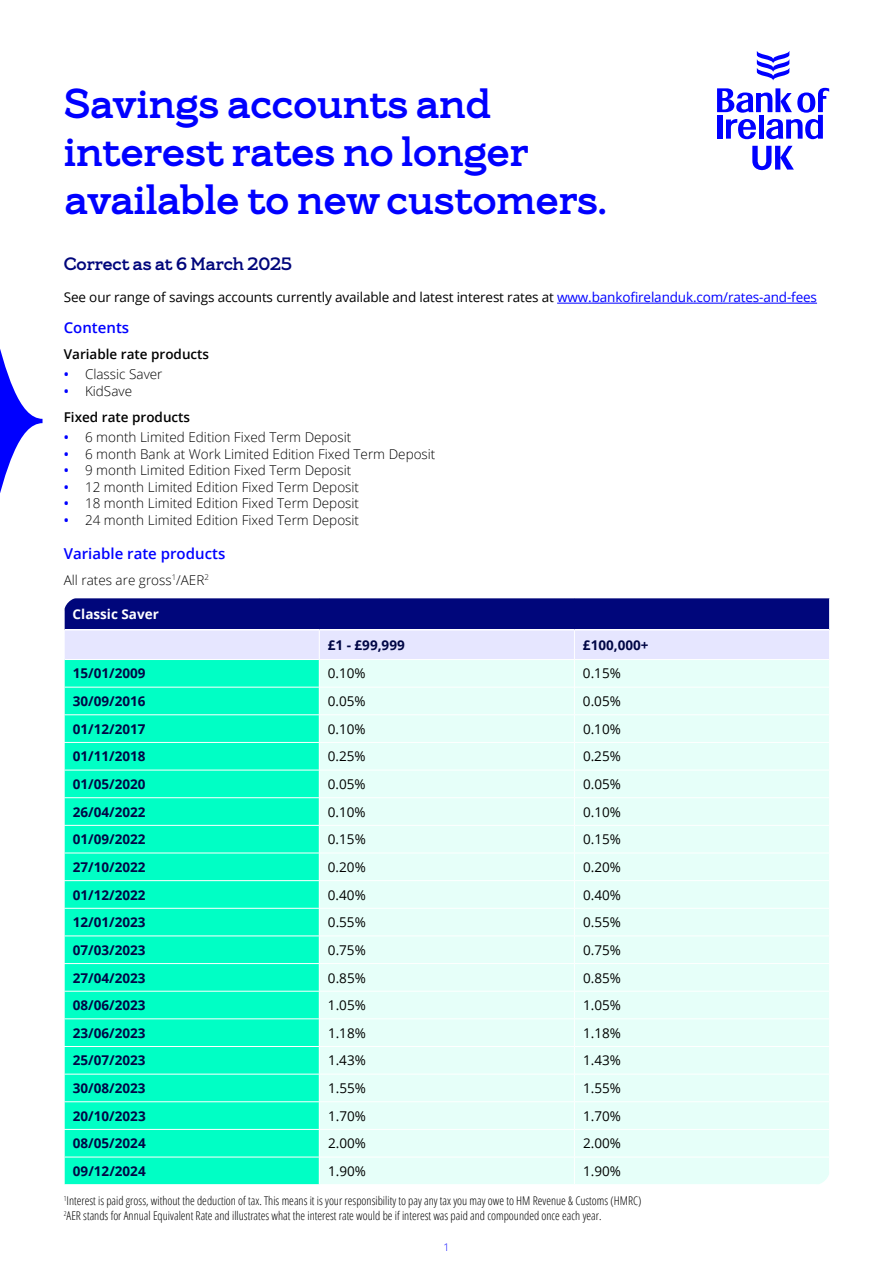
<style>
.page{position:relative;width:893px;height:1263px;background:#fff}
.page>*{position:absolute;margin:0;border:0;box-sizing:border-box;transform-origin:0 0}
.Title_Header{font:700 42px/48px "Bankof Ireland Serif";color:#00f}
.Main_Body_Header{font:700 18px "Bankof Ireland Serif";color:#00067b}
.Main_Body_Sub_Header{font:600 15px "Open Sans";color:#00f}
.Main_Body{font:13.5px "Open Sans";letter-spacing:-.01em;color:#000}
.Main_Body-2{font:300 13.5px "Open Sans";color:#000}
.t1{font:700 13.5px "Open Sans";color:#000645}
.Main_Body_Header-2{font:600 13.5px "Open Sans";color:#000}
.t2{font:700 13.5px "Open Sans";color:#fff}
.t3{font:300 condensed 12px/14.1px "Open Sans";color:#000}
.t4{font:300 10.5px "Open Sans";color:#00f}
.s1{color:#00f}
.s2{font-weight:600;color:#00f}
</style>
<div class="page">
<div style="left:64px;top:598px;width:766px;height:32px;background:#00067b"></div>
<hr style="left:64px;top:598px;width:1px;height:32px;background:#fff">
<hr style="left:829px;top:598px;width:1px;height:32px;background:#fff">
<svg style="left:64px;top:630px;width:765px;height:554px;background:#a4fdea"></svg>
<hr style="left:65px;top:629px;width:254px;height:1px;background:#fff">
<hr style="left:319px;top:629px;width:255px;height:1px;background:#fff">
<hr style="left:574px;top:629px;width:255px;height:1px;background:#fff">
<svg style="left:0;top:349px;width:43px;height:144px"></svg>
<hr style="left:557px;top:303px;width:260px;height:1px;background:#00f">
<svg style="left:717px;top:88px;width:112px;height:51px"></svg>
<svg style="left:757px;top:51px;width:32px;height:29px"></svg>
<svg style="left:752px;top:146px;width:42px;height:24px"></svg>
<p class="Title_Header" style="left:64px;top:80px;width:544px">Savings accounts and interest rates no longer available to new customers.</p>
<p class="Main_Body_Header" style="left:64px;top:253px;width:230px">Correct as at 6 March 2025</p>
<p class="Main_Body" style="left:64px;top:288px;width:755px">See our range of savings accounts currently available and latest interest rates at <span class="s1">www.bankofirelanduk.com/rates-and-fees</span></p>
<p class="Main_Body_Sub_Header" style="left:64px;top:317px;width:67px">Contents</p>
<p class="Main_Body_Header-2" style="left:64px;top:344px;width:147px">Variable rate products</p>
<p class="Main_Body-2" style="left:64px;top:365px;width:100px"><span class="s2">•</span> Classic Saver</p>
<p class="Main_Body-2" style="left:64px;top:382px;width:70px"><span class="s2">•</span> KidSave</p>
<p class="Main_Body_Header-2" style="left:64px;top:407px;width:128px">Fixed rate products</p>
<p class="Main_Body-2" style="left:64px;top:428px;width:289px"><span class="s2">•</span> 6 month Limited Edition Fixed Term Deposit</p>
<p class="Main_Body-2" style="left:64px;top:445px;width:373px"><span class="s2">•</span> 6 month Bank at Work Limited Edition Fixed Term Deposit</p>
<p class="Main_Body-2" style="left:64px;top:461px;width:289px"><span class="s2">•</span> 9 month Limited Edition Fixed Term Deposit</p>
<p class="Main_Body-2" style="left:64px;top:478px;width:297px"><span class="s2">•</span> 12 month Limited Edition Fixed Term Deposit</p>
<p class="Main_Body-2" style="left:64px;top:494px;width:297px"><span class="s2">•</span> 18 month Limited Edition Fixed Term Deposit</p>
<p class="Main_Body-2" style="left:64px;top:511px;width:297px"><span class="s2">•</span> 24 month Limited Edition Fixed Term Deposit</p>
<p class="Main_Body_Sub_Header" style="left:64px;top:543px;width:163px">Variable rate products</p>
<p class="Main_Body-2" style="left:64px;top:571px;width:147px">All rates are gross<sup>1</sup>/AER<sup>2</sup></p>
<p class="t2" style="left:73px;top:604px;width:88px">Classic Saver</p>
<p class="t1" style="left:328px;top:635px;width:78px">£1 - £99,999</p>
<p class="t1" style="left:583px;top:635px;width:67px">£100,000+</p>
<p class="t1" style="left:73px;top:664px;width:74px">15/01/2009</p>
<p class="Main_Body" style="left:328px;top:664px;width:39px">0.10%</p>
<p class="Main_Body" style="left:583px;top:664px;width:39px">0.15%</p>
<p class="t1" style="left:73px;top:692px;width:74px">30/09/2016</p>
<p class="Main_Body" style="left:328px;top:692px;width:39px">0.05%</p>
<p class="Main_Body" style="left:583px;top:692px;width:39px">0.05%</p>
<p class="t1" style="left:73px;top:719px;width:74px">01/12/2017</p>
<p class="Main_Body" style="left:328px;top:720px;width:39px">0.10%</p>
<p class="Main_Body" style="left:583px;top:720px;width:39px">0.10%</p>
<p class="t1" style="left:73px;top:747px;width:74px">01/11/2018</p>
<p class="Main_Body" style="left:328px;top:747px;width:39px">0.25%</p>
<p class="Main_Body" style="left:583px;top:747px;width:39px">0.25%</p>
<p class="t1" style="left:73px;top:775px;width:74px">01/05/2020</p>
<p class="Main_Body" style="left:328px;top:775px;width:39px">0.05%</p>
<p class="Main_Body" style="left:583px;top:775px;width:39px">0.05%</p>
<p class="t1" style="left:73px;top:802px;width:74px">26/04/2022</p>
<p class="Main_Body" style="left:328px;top:802px;width:39px">0.10%</p>
<p class="Main_Body" style="left:583px;top:802px;width:39px">0.10%</p>
<p class="t1" style="left:73px;top:830px;width:74px">01/09/2022</p>
<p class="Main_Body" style="left:328px;top:830px;width:39px">0.15%</p>
<p class="Main_Body" style="left:583px;top:830px;width:39px">0.15%</p>
<p class="t1" style="left:73px;top:857px;width:74px">27/10/2022</p>
<p class="Main_Body" style="left:328px;top:858px;width:39px">0.20%</p>
<p class="Main_Body" style="left:583px;top:858px;width:39px">0.20%</p>
<p class="t1" style="left:73px;top:885px;width:74px">01/12/2022</p>
<p class="Main_Body" style="left:328px;top:885px;width:39px">0.40%</p>
<p class="Main_Body" style="left:583px;top:885px;width:39px">0.40%</p>
<p class="t1" style="left:73px;top:913px;width:74px">12/01/2023</p>
<p class="Main_Body" style="left:328px;top:913px;width:39px">0.55%</p>
<p class="Main_Body" style="left:583px;top:913px;width:39px">0.55%</p>
<p class="t1" style="left:73px;top:940px;width:74px">07/03/2023</p>
<p class="Main_Body" style="left:328px;top:941px;width:39px">0.75%</p>
<p class="Main_Body" style="left:583px;top:941px;width:39px">0.75%</p>
<p class="t1" style="left:73px;top:968px;width:74px">27/04/2023</p>
<p class="Main_Body" style="left:328px;top:968px;width:39px">0.85%</p>
<p class="Main_Body" style="left:583px;top:968px;width:39px">0.85%</p>
<p class="t1" style="left:73px;top:996px;width:74px">08/06/2023</p>
<p class="Main_Body" style="left:328px;top:996px;width:39px">1.05%</p>
<p class="Main_Body" style="left:583px;top:996px;width:39px">1.05%</p>
<p class="t1" style="left:73px;top:1023px;width:74px">23/06/2023</p>
<p class="Main_Body" style="left:328px;top:1024px;width:39px">1.18%</p>
<p class="Main_Body" style="left:583px;top:1024px;width:39px">1.18%</p>
<p class="t1" style="left:73px;top:1051px;width:74px">25/07/2023</p>
<p class="Main_Body" style="left:328px;top:1051px;width:39px">1.43%</p>
<p class="Main_Body" style="left:583px;top:1051px;width:39px">1.43%</p>
<p class="t1" style="left:73px;top:1078px;width:74px">30/08/2023</p>
<p class="Main_Body" style="left:328px;top:1079px;width:39px">1.55%</p>
<p class="Main_Body" style="left:583px;top:1079px;width:39px">1.55%</p>
<p class="t1" style="left:73px;top:1106px;width:74px">20/10/2023</p>
<p class="Main_Body" style="left:328px;top:1106px;width:39px">1.70%</p>
<p class="Main_Body" style="left:583px;top:1106px;width:39px">1.70%</p>
<p class="t1" style="left:73px;top:1134px;width:74px">08/05/2024</p>
<p class="Main_Body" style="left:328px;top:1134px;width:39px">2.00%</p>
<p class="Main_Body" style="left:583px;top:1134px;width:39px">2.00%</p>
<p class="t1" style="left:73px;top:1161px;width:74px">09/12/2024</p>
<p class="Main_Body" style="left:328px;top:1162px;width:39px">1.90%</p>
<p class="Main_Body" style="left:583px;top:1162px;width:39px">1.90%</p>
<p class="t3" style="left:64px;top:1193px;width:579px"><sup>1</sup>Interest is paid gross, without the deduction of tax. This means it is your responsibility to pay any tax you may owe to HM Revenue &amp; Customs (HMRC)<br><sup>2</sup>AER stands for Annual Equivalent Rate and illustrates what the interest rate would be if interest was paid and compounded once each year.</p>
<p class="t4" style="left:443px;top:1240px;width:7px">1</p>
</div>
